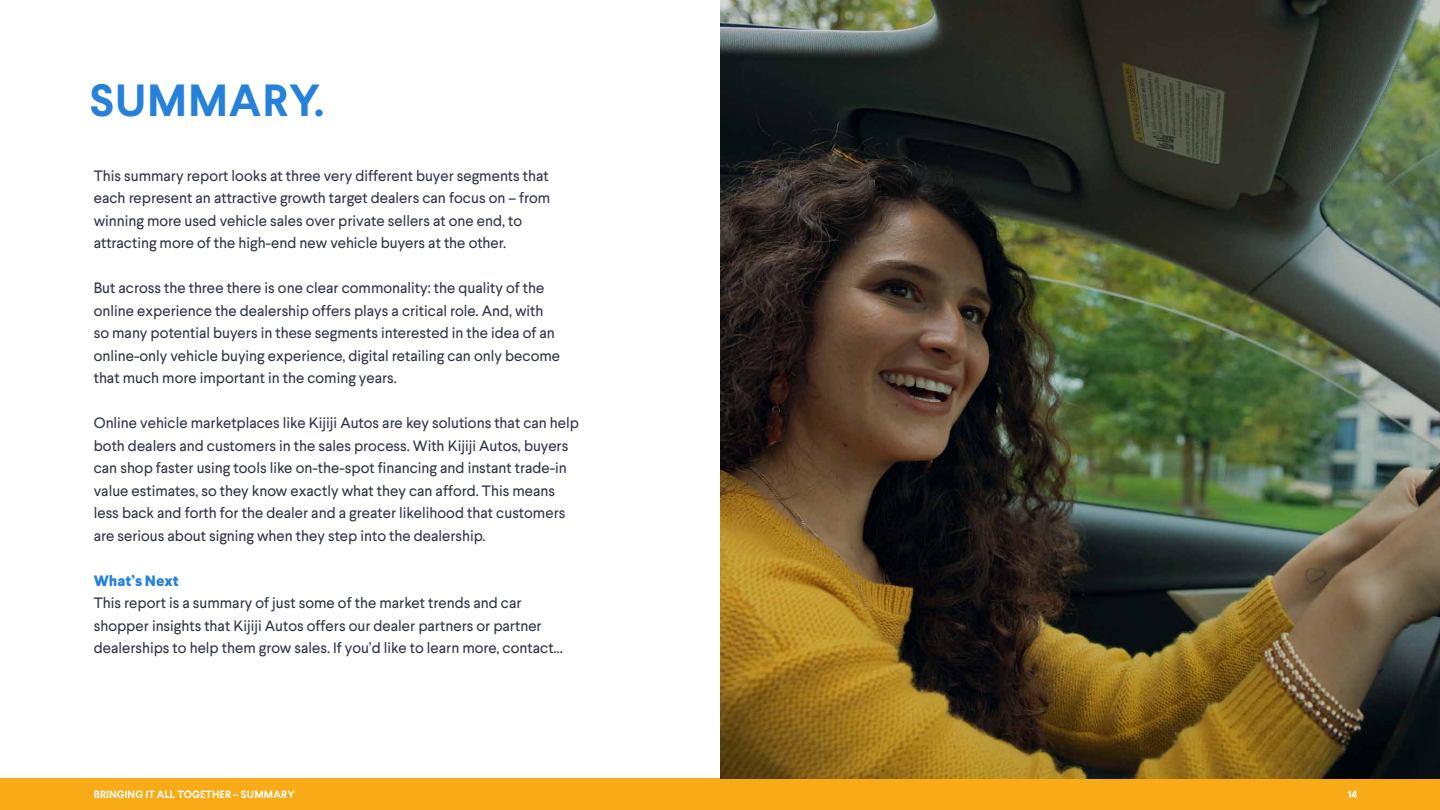
<style>
.page{position:relative;width:1440px;height:810px;background:#fff}
.page>*{position:absolute;margin:0;border:0;box-sizing:border-box;transform-origin:0 0}
.t1{font:700 45px "Larsseit";letter-spacing:.02em;color:#2681db}
.t2{font:15px/22.5px "Larsseit";color:#2e3245}
.t3{font:800 15px "Larsseit";color:#2681db}
.t4{font:700 10.5px "Larsseit";color:#fff}
</style>
<div class="page">
<div style="left:0;top:778px;width:1440px;height:32px;background:#f8aa17"></div>
<img style="left:720px;top:0;width:720px;height:778px">
<h1 class="t1" style="left:89px;top:72px;width:236px">SUMMARY.</h1>
<p class="t2" style="left:94px;top:164px;width:458px">This summary report looks at three very different buyer segments that each represent an attractive growth target dealers can focus on – from winning more used vehicle sales over private sellers at one end, to attracting more of the high-end new vehicle buyers at the other.</p>
<p class="t2" style="left:94px;top:277px;width:468px">But across the three there is one clear commonality: the quality of the online experience the dealership offers plays a critical role. And, with so many potential buyers in these segments interested in the idea of an online-only vehicle buying experience, digital retailing can only become that much more important in the coming years.</p>
<p class="t2" style="left:94px;top:412px;width:487px">Online vehicle marketplaces like Kijiji Autos are key solutions that can help both dealers and customers in the sales process. With Kijiji Autos, buyers can shop faster using tools like on-the-spot financing and instant trade-in value estimates, so they know exactly what they can afford. This means less back and forth for the dealer and a greater likelihood that customers are serious about signing when they step into the dealership.</p>
<p class="t3" style="left:94px;top:571px;width:87px">What’s Next</p>
<p class="t2" style="left:94px;top:592px;width:471px">This report is a summary of just some of the market trends and car shopper insights that Kijiji Autos offers our dealer partners or partner dealerships to help them grow sales. If you’d like to learn more, contact…</p>
<p class="t4" style="left:94px;top:788px;width:203px">BRINGING IT ALL TOGETHER – SUMMARY</p>
<p class="t4" style="left:1347px;top:788px;width:12px">14</p>
</div>
